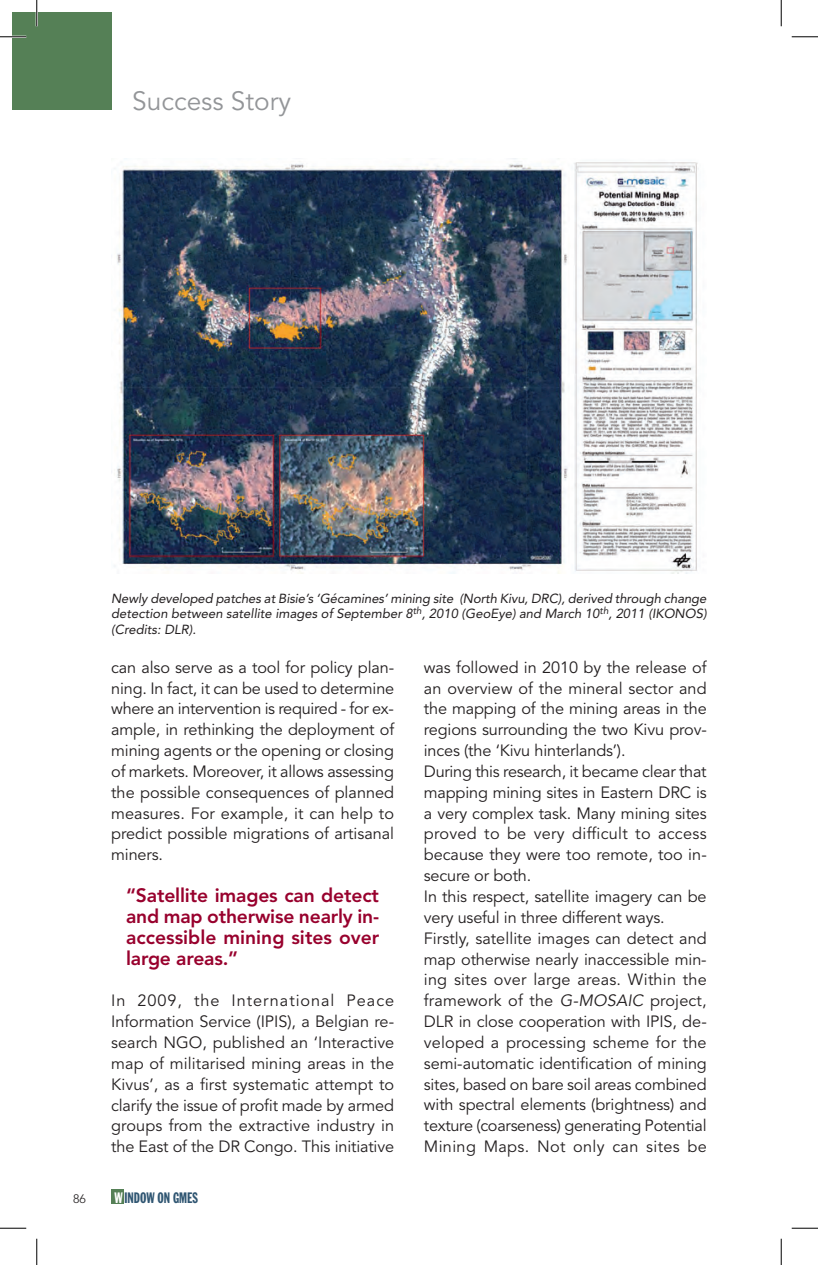
<style>
.page{position:relative;width:818px;height:1265px;background:#fff}
.page>*{position:absolute;margin:0;border:0;box-sizing:border-box;transform-origin:0 0}
.t1{font:26.25px "Avenir LT Std";color:#939598}
.t2{font:800 19.25px/21px "Avenir LT Std";letter-spacing:-.01em;color:#98012d;text-align:justify}
.t3{font:16.28px/20.8px "Avenir LT Std";letter-spacing:-.005em;color:#231f20;text-align:justify}
.t4{font:14.88px "Franklin Gothic Std Extra Cond";color:#305672}
.t5{font:italic 13.12px/15.8px "Avenir LT Std";color:#231f20;text-align:justify}
.t6{font:300 12.25px "Avenir LT Std";color:#231f20}
.s1{color:#fff}
.s2{font-style:italic}
</style>
<div class="page">
<div style="left:12px;top:12px;width:99px;height:97px;background:#558056"></div>
<div style="left:111px;top:1188px;width:13px;height:14px;background:#558056"></div>
<img style="left:111px;top:158px;width:587px;height:415px">
<hr style="left:0;top:36px;width:26px;height:2px;background:#fff">
<hr style="left:36px;top:0;width:2px;height:26px;background:#fff">
<svg style="left:0;top:36px;width:26px;height:1px"></svg>
<svg style="left:791px;top:36px;width:27px;height:1px"></svg>
<svg style="left:0;top:1227px;width:26px;height:1px"></svg>
<svg style="left:791px;top:1227px;width:27px;height:1px"></svg>
<svg style="left:36px;top:0;width:1px;height:26px"></svg>
<svg style="left:36px;top:1238px;width:1px;height:26px"></svg>
<svg style="left:781px;top:0;width:1px;height:26px"></svg>
<svg style="left:781px;top:1238px;width:1px;height:26px"></svg>
<h1 class="t1" style="left:132px;top:86px;width:160px">Success Story</h1>
<p class="t5" style="left:111px;top:590px;width:597px">Newly developed patches at Bisie’s ‘Gécamines’ mining site (North Kivu, DRC), derived through change detection between satellite images of September 8<sup>th</sup>, 2010 (GeoEye) and March 10<sup>th</sup>, 2011 (IKONOS) (Credits: DLR).</p>
<p class="t3" style="left:111px;top:657px;width:284px">can also serve as a tool for policy plan&shy;ning. In fact, it can be used to determine where an intervention is required - for ex&shy;ample, in rethinking the deployment of mining agents or the opening or closing of markets. Moreover, it allows assessing the possible consequences of planned measures. For example, it can help to predict possible migrations of artisanal miners.</p>
<p class="t2" style="left:126px;top:884px;width:255px">“Satellite images can detect and map otherwise nearly in&shy;accessible mining sites over large areas.”</p>
<p class="t3" style="left:111px;top:990px;width:284px">In 2009, the International Peace Information Service (IPIS), a Belgian re&shy;search NGO, published an ‘Interactive map of militarised mining areas in the Kivus’, as a first systematic attempt to clarify the issue of profit made by armed groups from the extractive industry in the East of the DR Congo. This initiative</p>
<p class="t6" style="left:73px;top:1191px;width:14px">86</p>
<p class="t4" style="left:114px;top:1189px;width:85px"><span class="s1">W</span> INDOW ON GMES</p>
<p class="t3" style="left:424px;top:657px;width:284px;text-align:left">was followed in 2010 by the release of an overview of the mineral sector and the mapping of the mining areas in the regions surrounding the two Kivu prov&shy;inces (the ‘Kivu hinterlands’).<br>During this research, it became clear that mapping mining sites in Eastern DRC is a very complex task. Many mining sites proved to be very difficult to access because they were too remote, too in&shy;secure or both.<br>In this respect, satellite imagery can be very useful in three different ways.<br>Firstly, satellite images can detect and map otherwise nearly inaccessible min&shy;ing sites over large areas. Within the framework of the <span class="s2">G-MOSAIC</span> project, DLR in close cooperation with IPIS, de&shy;veloped a processing scheme for the semi-automatic identification of mining sites, based on bare soil areas combined with spectral elements (brightness) and texture (coarseness) generating Potential Mining Maps. Not only can sites be</p>
</div>
